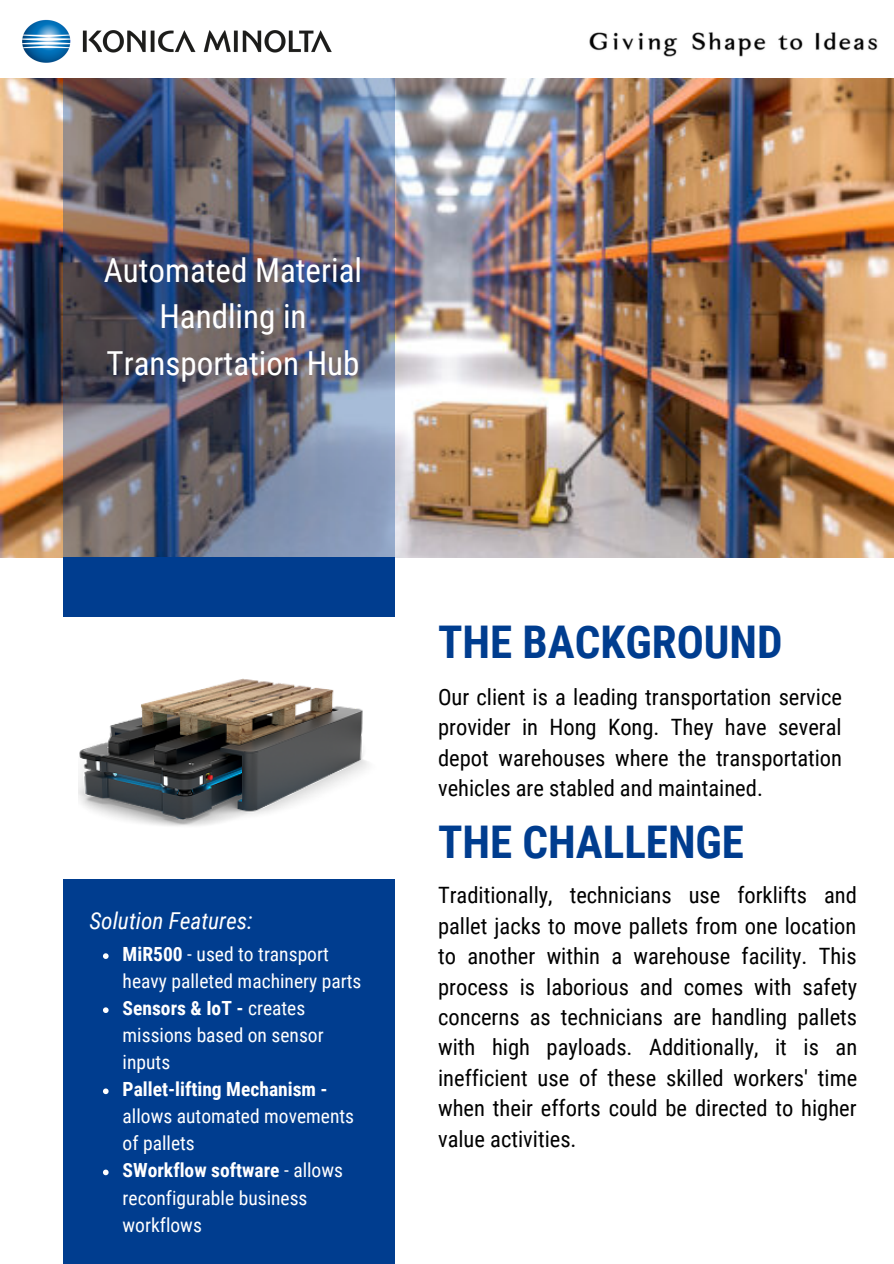
<style>
.page{position:relative;width:894px;height:1264px;background:#fff}
.page>*{position:absolute;margin:0;border:0;box-sizing:border-box;transform-origin:0 0}
.t1{font:700 45px "Roboto Condensed";color:#003d8f}
.t2{font:33px/46.2px "Roboto Condensed";color:#fff;text-align:center}
.t3{font:italic 23.25px "Roboto Condensed";color:#fff}
.t4{font:22.5px/30.5px "Roboto Condensed";color:#000;text-align:justify}
.t5{font:19.5px/27px "Roboto Condensed";color:#fff}
.s1{font-weight:700}
</style>
<div class="page">
<img style="left:22px;top:19px;width:310px;height:44px">
<img style="left:589px;top:32px;width:289px;height:25px">
<img style="left:0;top:78px;width:893px;height:479px">
<img style="left:63px;top:78px;width:331px;height:479px">
<div style="left:63px;top:557px;width:331px;height:706px;background:#003d8f"></div>
<div style="left:63px;top:617px;width:339px;height:261px;background:#fff"></div>
<img style="left:78px;top:678px;width:291px;height:148px">
<svg style="left:103px;top:953px;width:6px;height:5px"></svg>
<svg style="left:103px;top:1007px;width:6px;height:6px"></svg>
<svg style="left:103px;top:1088px;width:6px;height:6px"></svg>
<svg style="left:103px;top:1169px;width:6px;height:6px"></svg>
<p class="t2" style="left:104px;top:248px;width:260px">Automated Material<br>Handling in<br>Transportation Hub</p>
<p class="t3" style="left:89px;top:907px;width:165px">Solution Features:</p>
<p class="t5" style="left:123px;top:941px;width:240px"><span class="s1">MiR500</span> - used to transport heavy palleted machinery parts</p>
<p class="t5" style="left:123px;top:995px;width:202px"><span class="s1">Sensors &amp; IoT -</span> creates missions based on sensor inputs</p>
<p class="t5" style="left:123px;top:1076px;width:233px"><span class="s1">Pallet-lifting Mechanism - </span>allows automated movements of pallets</p>
<p class="t5" style="left:123px;top:1157px;width:222px"><span class="s1">SWorkflow software</span> - allows reconfigurable business workflows</p>
<p class="t1" style="left:438px;top:616px;width:346px">THE BACKGROUND</p>
<p class="t4" style="left:438px;top:682px;width:405px">Our client is a leading transportation service provider in Hong Kong. They have several depot warehouses where the transportation vehicles are stabled and maintained.</p>
<p class="t1" style="left:438px;top:816px;width:307px">THE CHALLENGE</p>
<p class="t4" style="left:438px;top:880px;width:420px">Traditionally, technicians use forklifts and pallet jacks to move pallets from one location to another within a warehouse facility. This process is laborious and comes with safety concerns as technicians are handling pallets with high payloads. Additionally, it is an inefficient use of these skilled workers' time when their efforts could be directed to higher value activities.</p>
</div>
